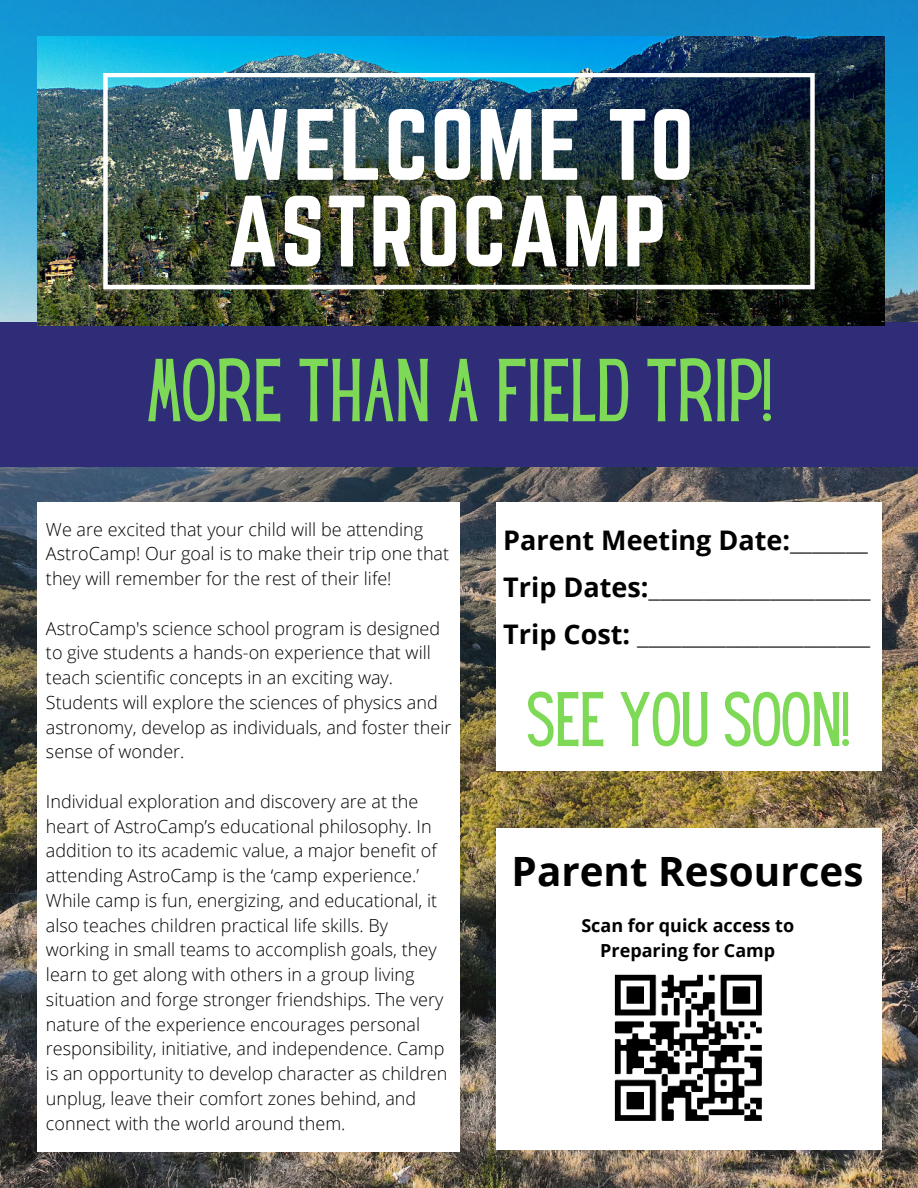
<style>
.page{position:relative;width:918px;height:1188px;background:#fff}
.page>*{position:absolute;margin:0;border:0;box-sizing:border-box;transform-origin:0 0}
.t1{font:88.5px/86.7px "Norwester";letter-spacing:.02em;color:#fff}
.t2{font:78px "Hey Gotcha";color:#7ed957}
.t3{font:67.5px "Hey Gotcha";color:#7ed957}
.t4{font:700 40.35px "Open Sans";color:#000}
.t5{font:300 27px/47.2px "Open Sans";color:#000;text-align:justify}
.t6{font:300 18px/24.8px "Open Sans";color:#000}
.t7{font:700 18px/24.8px "Open Sans";color:#000;text-align:center}
.s1{font-weight:700}
</style>
<div class="page">
<img style="left:0;top:0;width:918px;height:1188px">
<div style="left:496px;top:828px;width:385px;height:322px;background:#fff"></div>
<div style="left:0;top:323px;width:918px;height:144px;background:#302d78"></div>
<img style="left:37px;top:37px;width:847px;height:289px">
<img style="left:103px;top:73px;width:712px;height:216px">
<div style="left:37px;top:502px;width:422px;height:649px;background:#fff"></div>
<div style="left:496px;top:502px;width:385px;height:268px;background:#fff"></div>
<img style="left:614px;top:974px;width:148px;height:147px">
<h1 class="t1" style="left:224px;top:105px;width:472px">WELCOME TO<br>ASTROCAMP</h1>
<h2 class="t2" style="left:147px;top:344px;width:626px">MORE THAN A FIELD TRIP!</h2>
<p class="t6" style="left:46px;top:516px;width:405px">We are excited that your child will be attending<br>AstroCamp! Our goal is to make their trip one that they will remember for the rest of their life!</p>
<p class="t6" style="left:46px;top:615px;width:407px">AstroCamp's science school program is designed to give students a hands-on experience that will teach scientific concepts in an exciting way.<br>Students will explore the sciences of physics and astronomy, develop as individuals, and foster their sense of wonder.</p>
<p class="t6" style="left:46px;top:789px;width:403px">Individual exploration and discovery are at the heart of AstroCamp’s educational philosophy. In addition to its academic value, a major benefit of attending AstroCamp is the ‘camp experience.’ While camp is fun, energizing, and educational, it also teaches children practical life skills. By working in small teams to accomplish goals, they learn to get along with others in a group living situation and forge stronger friendships. The very nature of the experience encourages personal responsibility, initiative, and independence. Camp is an opportunity to develop character as children unplug, leave their comfort zones behind, and connect with the world around them.</p>
<h3 class="t5" style="left:503px;top:516px;width:369px"><span class="s1">Parent Meeting Date:</span>_______ <span class="s1">Trip Dates:</span>____________________ <span class="s1">Trip Cost:</span> _____________________</h3>
<h3 class="t3" style="left:527px;top:679px;width:324px">SEE YOU SOON!</h3>
<h3 class="t4" style="left:512px;top:843px;width:353px">Parent Resources</h3>
<p class="t7" style="left:581px;top:913px;width:214px">Scan for quick access to<br>Preparing for Camp</p>
</div>
